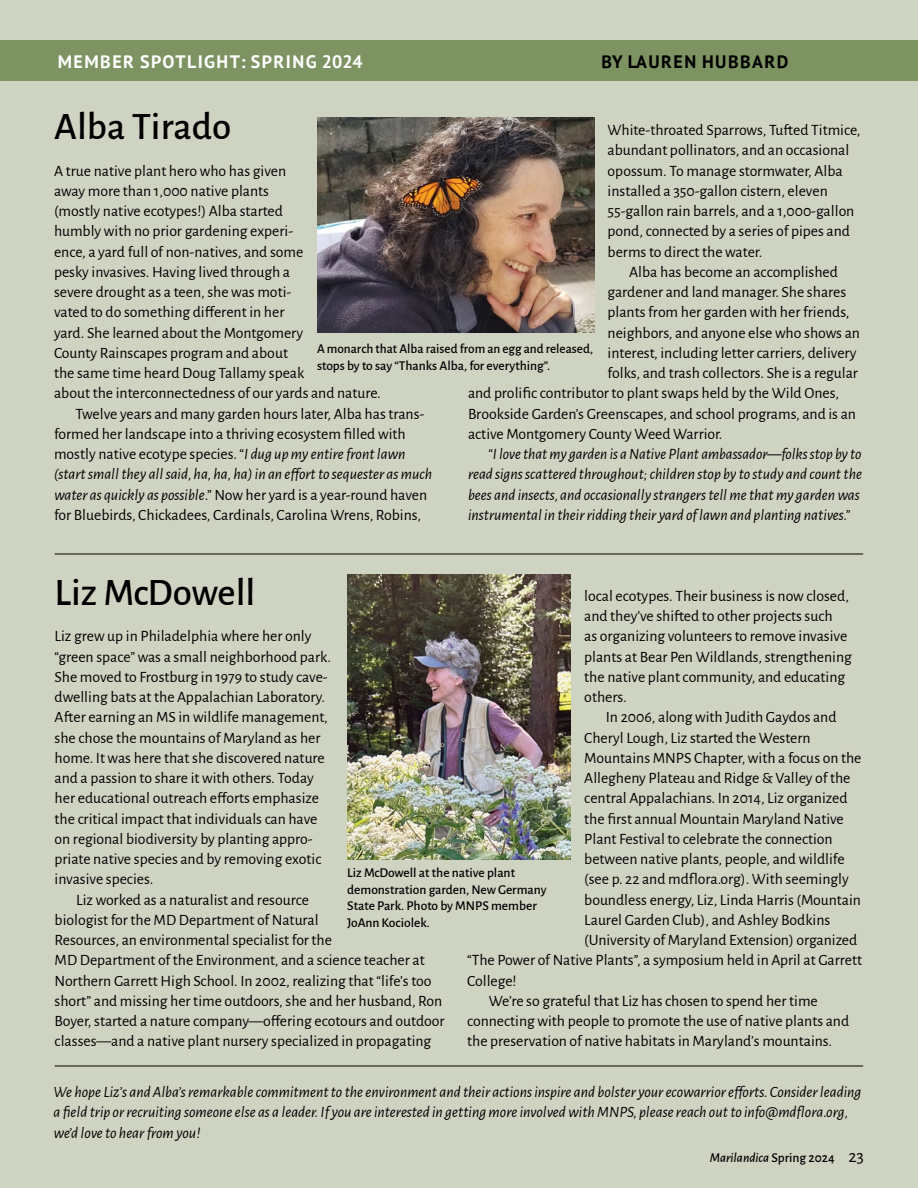
<style>
.page{position:relative;width:918px;height:1188px;background:#cfd3c2}
.page>*{position:absolute;margin:0;border:0;box-sizing:border-box;transform-origin:0 0}
.t1{font:500 39px "Alegreya Sans";color:#000}
.t2{font:700 18px "PT Sans";letter-spacing:.08em;color:#fff}
.t3{font:700 18px "PT Sans";letter-spacing:.08em;color:#000}
.t4{font:15.75px/20.2px "Alegreya Sans";color:#000}
.t5{font:italic 15.75px/20.2px "Alegreya Sans";color:#000}
.t6{font:500 13.5px/16.5px "Alegreya Sans";color:#000}
.t7{font:italic 500 13.5px "Alegreya Sans";color:#000}
.s1{font-style:italic}
.s2{font-style:normal}
.s3{font-weight:400;font-style:normal;font-size:18px}
</style>
<div class="page">
<hr style="left:55px;top:554px;width:808px;height:1px;background:#000">
<hr style="left:55px;top:1066px;width:808px;height:1px;background:#000">
<div style="left:0;top:40px;width:918px;height:41px;background:#7d9362"></div>
<img style="left:317px;top:117px;width:277px;height:216px">
<img style="left:347px;top:574px;width:224px;height:286px">
<p class="t2" style="left:58px;top:49px;width:307px">MEMBER SPOTLIGHT: SPRING 2024</p>
<p class="t3" style="left:602px;top:49px;width:188px">BY LAUREN HUBBARD</p>
<h1 class="t1" style="left:54px;top:99px;width:179px">Alba Tirado</h1>
<p class="t4" style="left:54px;top:159px;width:234px">A true native plant hero who has given</p>
<p class="t4" style="left:54px;top:180px;width:217px">away more than 1,000 native plants</p>
<p class="t4" style="left:54px;top:200px;width:231px">(mostly native ecotypes!) Alba started</p>
<p class="t4" style="left:54px;top:220px;width:241px">humbly with no prior gardening experi-</p>
<p class="t4" style="left:54px;top:240px;width:251px">ence, a yard full of non-natives, and some</p>
<p class="t4" style="left:54px;top:261px;width:238px">pesky invasives. Having lived through a</p>
<p class="t4" style="left:54px;top:281px;width:239px">severe drought as a teen, she was moti-</p>
<p class="t4" style="left:54px;top:301px;width:232px">vated to do something different in her</p>
<p class="t4" style="left:54px;top:322px;width:251px">yard. She learned about the Montgomery</p>
<p class="t4" style="left:54px;top:342px;width:236px">County Rainscapes program and about</p>
<p class="t4" style="left:54px;top:362px;width:252px">the same time heard Doug Tallamy speak</p>
<p class="t4" style="left:54px;top:382px;width:328px">about the interconnectedness of our yards and nature.</p>
<p class="t4" style="left:76px;top:403px;width:350px">Twelve years and many garden hours later, Alba has trans-</p>
<p class="t4" style="left:54px;top:423px;width:353px">formed her landscape into a thriving ecosystem filled with</p>
<p class="t4" style="left:54px;top:443px;width:353px">mostly native ecotype species. “<span class="s1">I dug up my entire front lawn</span></p>
<p class="t5" style="left:54px;top:463px;width:380px">(start small they all said, ha, ha, ha) in an effort to sequester as much</p>
<p class="t4" style="left:54px;top:484px;width:375px"><span class="s1">water as quickly as possible</span>.” Now her yard is a year-round haven</p>
<p class="t4" style="left:54px;top:504px;width:369px">for Bluebirds, Chickadees, Cardinals, Carolina Wrens, Robins,</p>
<p class="t4" style="left:608px;top:119px;width:254px">White-throated Sparrows, Tufted Titmice, abundant pollinators, and an occasional opossum. To manage stormwater, Alba installed a 350-gallon cistern, eleven 55-gallon rain barrels, and a 1,000-gallon pond, connected by a series of pipes and berms to direct the water.</p>
<p class="t4" style="left:629px;top:261px;width:210px">Alba has become an accomplished</p>
<p class="t4" style="left:608px;top:281px;width:240px">gardener and land manager. She shares</p>
<p class="t4" style="left:608px;top:301px;width:243px">plants from her garden with her friends,</p>
<p class="t4" style="left:608px;top:322px;width:254px">neighbors, and anyone else who shows an</p>
<p class="t4" style="left:608px;top:342px;width:251px">interest, including letter carriers, delivery</p>
<p class="t4" style="left:608px;top:362px;width:252px">folks, and trash collectors. She is a regular</p>
<p class="t4" style="left:468px;top:382px;width:372px">and prolific contributor to plant swaps held by the Wild Ones,</p>
<p class="t4" style="left:468px;top:403px;width:389px">Brookside Garden’s Greenscapes, and school programs, and is an</p>
<p class="t4" style="left:468px;top:423px;width:256px">active Montgomery County Weed Warrior.</p>
<p class="t5" style="left:468px;top:443px;width:396px;text-indent:20px">“I love that my garden is a Native Plant ambassador—folks stop by to read signs scattered throughout; children stop by to study and count the bees and insects, and occasionally strangers tell me that my garden was instrumental in their ridding their yard of lawn and planting natives.”</p>
<p class="t6" style="left:317px;top:340px;width:278px">A monarch that Alba raised from an egg and released, stops by to say “Thanks Alba, for everything”.</p>
<h1 class="t1" style="left:55px;top:565px;width:202px">Liz McDowell</h1>
<p class="t4" style="left:55px;top:625px;width:278px">Liz grew up in Philadelphia where her only “green space” was a small neighborhood park.<br>She moved to Frostburg in 1979 to study cave&shy;dwelling bats at the Appalachian Laboratory.<br>After earning an MS in wildlife management, she chose the mountains of Maryland as her home. It was here that she discovered nature and a passion to share it with others. Today her educational outreach efforts emphasize the critical impact that individuals can have on regional biodiversity by planting appro&shy;priate native species and by removing exotic invasive species.</p>
<p class="t4" style="left:55px;top:889px;width:391px;text-indent:22px">Liz worked as a naturalist and resource<br>biologist for the MD Department of Natural<br>Resources, an environmental specialist for the<br>MD Department of the Environment, and a science teacher at Northern Garrett High School. In 2002, realizing that “life’s too short” and missing her time outdoors, she and her husband, Ron Boyer, started a nature company—offering ecotours and outdoor classes—and a native plant nursery specialized in propagating</p>
<p class="t4" style="left:584px;top:585px;width:269px">local ecotypes. Their business is now closed, and they’ve shifted to other projects such<br>as organizing volunteers to remove invasive plants at Bear Pen Wildlands, strengthening the native plant community, and educating others.</p>
<p class="t4" style="left:606px;top:706px;width:232px">In 2006, along with Judith Gaydos and</p>
<p class="t4" style="left:584px;top:727px;width:228px">Cheryl Lough, Liz started the Western</p>
<p class="t4" style="left:584px;top:747px;width:279px">Mountains MNPS Chapter, with a focus on the</p>
<p class="t4" style="left:584px;top:767px;width:268px">Allegheny Plateau and Ridge &amp; Valley of the</p>
<p class="t4" style="left:584px;top:787px;width:265px">central Appalachians. In 2014, Liz organized</p>
<p class="t4" style="left:584px;top:808px;width:261px">the first annual Mountain Maryland Native</p>
<p class="t4" style="left:584px;top:828px;width:250px">Plant Festival to celebrate the connection</p>
<p class="t4" style="left:584px;top:848px;width:262px">between native plants, people, and wildlife</p>
<p class="t4" style="left:584px;top:868px;width:266px">(see p. 22 and mdflora.org). With seemingly</p>
<p class="t4" style="left:584px;top:889px;width:278px">boundless energy, Liz, Linda Harris (Mountain</p>
<p class="t4" style="left:584px;top:909px;width:248px">Laurel Garden Club), and Ashley Bodkins</p>
<p class="t4" style="left:584px;top:929px;width:275px">(University of Maryland Extension) organized</p>
<p class="t4" style="left:467px;top:949px;width:397px">“The Power of Native Plants”, a symposium held in April at Garrett</p>
<p class="t4" style="left:467px;top:970px;width:51px">College!</p>
<p class="t4" style="left:489px;top:990px;width:331px">We’re so grateful that Liz has chosen to spend her time</p>
<p class="t4" style="left:467px;top:1010px;width:384px">connecting with people to promote the use of native plants and</p>
<p class="t4" style="left:467px;top:1030px;width:366px">the preservation of native habitats in Maryland’s mountains.</p>
<p class="t5" style="left:54px;top:1081px;width:809px">We hope Liz’s and Alba’s remarkable commitment to the environment and their actions inspire and bolster your ecowarrior efforts. Consider leading a field trip or recruiting someone else as a leader. If you are interested in getting more involved with MNPS, please reach out to info@mdflora.org, we’d love to hear from you!</p>
<p class="t6" style="left:347px;top:864px;width:201px">Liz McDowell at the native plant demonstration garden, New Germany<br>State Park. Photo by MNPS member<br>JoAnn Kociolek.</p>
<p class="t7" style="left:710px;top:1148px;width:156px">Marilandica <span class="s2">Spring 2024</span> <span class="s3">23</span></p>
</div>
